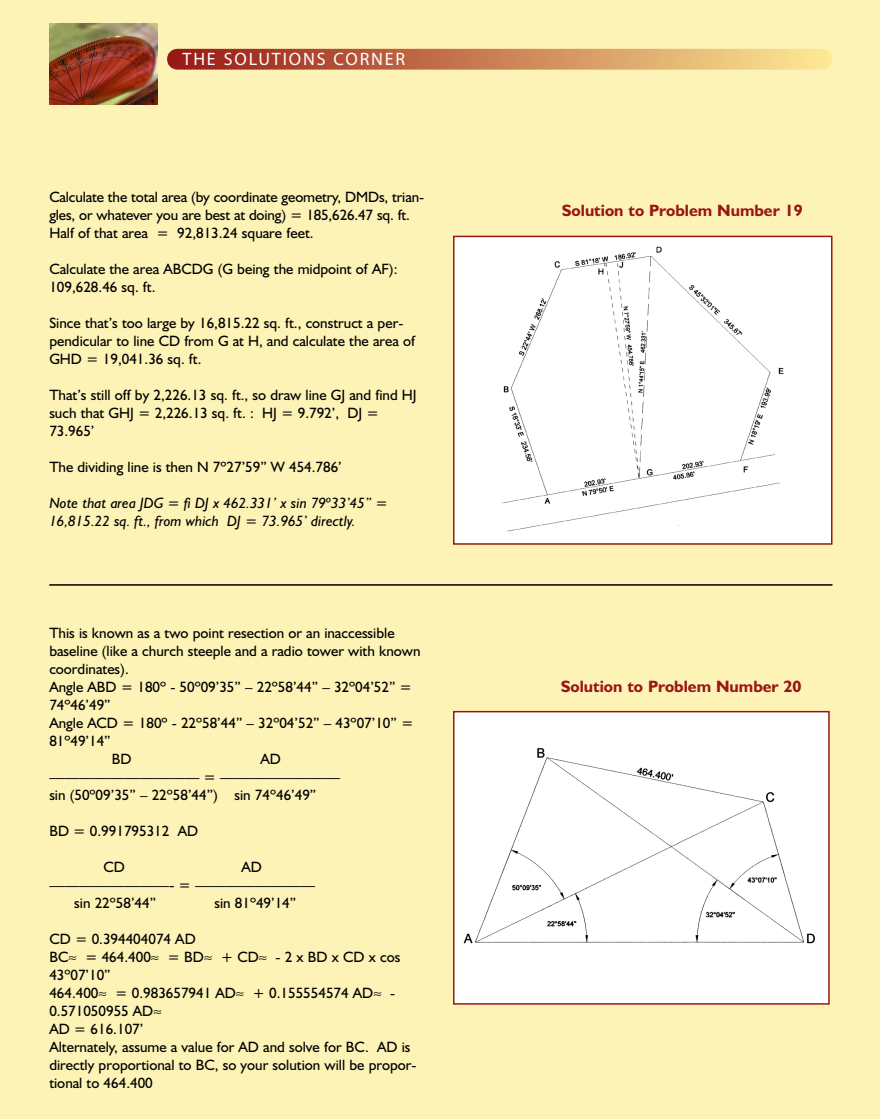
<style>
.page{position:relative;width:880px;height:1119px;background:#fef3b6}
.page>*{position:absolute;margin:0;border:0;box-sizing:border-box;transform-origin:0 0}
.t1{font:18px "Myriad";letter-spacing:.1em;color:#fff}
.t2{font:700 16.5px "Humanist 521 BT";color:#981714}
.t3{font:15px/18px "Humanist 521 BT";color:#000}
.t4{font:italic 15px/18px "Humanist 521 BT";color:#000}
</style>
<div class="page">
<img style="left:49px;top:23px;width:108px;height:81px">
<svg style="left:167px;top:49px;width:666px;height:21px;background:#cc8357"></svg>
<div style="left:454px;top:236px;width:377px;height:308px;background:#fff"></div>
<img style="left:502px;top:246px;width:282px;height:286px">
<div style="left:453px;top:236px;width:379px;height:309px;border:2px solid #981714"></div>
<div style="left:454px;top:712px;width:375px;height:292px;background:#fff"></div>
<img style="left:459px;top:747px;width:356px;height:197px">
<div style="left:453px;top:711px;width:376px;height:293px;border:2px solid #981714"></div>
<hr style="left:49px;top:584px;width:783px;height:2px;background:#000">
<p class="t1" style="left:183px;top:53px;width:224px">THE SOLUTIONS CORNER</p>
<p class="t3" style="left:49px;top:190px;width:376px">Calculate the total area (by coordinate geometry, DMDs, trian&shy;gles, or whatever you are best at doing) = 185,626.47 sq. ft.<br>Half of that area = 92,813.24 square feet.</p>
<p class="t3" style="left:49px;top:262px;width:349px">Calculate the area ABCDG (G being the midpoint of AF):<br>109,628.46 sq. ft.</p>
<p class="t3" style="left:49px;top:316px;width:367px">Since that’s too large by 16,815.22 sq. ft., construct a per&shy;pendicular to line CD from G at H, and calculate the area of<br>GHD = 19,041.36 sq. ft.</p>
<p class="t3" style="left:49px;top:388px;width:369px">That’s still off by 2,226.13 sq. ft., so draw line GJ and find HJ such that GHJ = 2,226.13 sq. ft. : HJ = 9.792’, DJ =<br>73.965’</p>
<p class="t3" style="left:49px;top:460px;width:294px">The dividing line is then N 7º27’59” W 454.786’</p>
<p class="t4" style="left:49px;top:496px;width:340px">Note that area JDG = fi DJ x 462.331’ x sin 79º33’45” =<br>16,815.22 sq. ft., from which DJ = 73.965’ directly.</p>
<p class="t3" style="left:49px;top:625px;width:347px">This is known as a two point resection or an inaccessible</p>
<p class="t3" style="left:49px;top:643px;width:373px">baseline (like a church steeple and a radio tower with known</p>
<p class="t3" style="left:49px;top:661px;width:81px">coordinates).</p>
<p class="t3" style="left:49px;top:679px;width:364px">Angle ABD = 180º - 50º09’35” – 22º58’44” – 32º04’52” =</p>
<p class="t3" style="left:49px;top:697px;width:63px">74º46’49”</p>
<p class="t3" style="left:49px;top:715px;width:366px">Angle ACD = 180º - 22º58’44” – 32º04’52” – 43º07’10” =</p>
<p class="t3" style="left:49px;top:733px;width:63px">81º49’14”</p>
<p class="t3" style="left:112px;top:751px;width:21px">BD</p>
<p class="t3" style="left:49px;top:751px;width:292px;text-indent:211px">AD —————————— = ———————— sin (50º09’35” – 22º58’44”) sin 74º46’49”</p>
<p class="t3" style="left:49px;top:823px;width:150px">BD = 0.991795312 AD</p>
<p class="t3" style="left:103px;top:859px;width:23px">CD</p>
<p class="t3" style="left:241px;top:859px;width:22px">AD</p>
<p class="t3" style="left:49px;top:877px;width:267px">————————- = ————————</p>
<p class="t3" style="left:74px;top:895px;width:83px">sin 22º58’44”</p>
<p class="t3" style="left:214px;top:895px;width:83px">sin 81º49’14”</p>
<p class="t3" style="left:49px;top:931px;width:369px">CD = 0.394404074 AD<br>BC≈ = 464.400≈ = BD≈ + CD≈ - 2 x BD x CD x cos<br>43º07’10”<br>464.400≈ = 0.983657941 AD≈ + 0.155554574 AD≈ -<br>0.571050955 AD≈<br>AD = 616.107’<br>Alternately, assume a value for AD and solve for BC. AD is directly proportional to BC, so your solution will be propor&shy;tional to 464.400</p>
<p class="t2" style="left:562px;top:205px;width:242px">Solution to Problem Number 19</p>
<p class="t2" style="left:560px;top:680px;width:242px">Solution to Problem Number 20</p>
</div>
